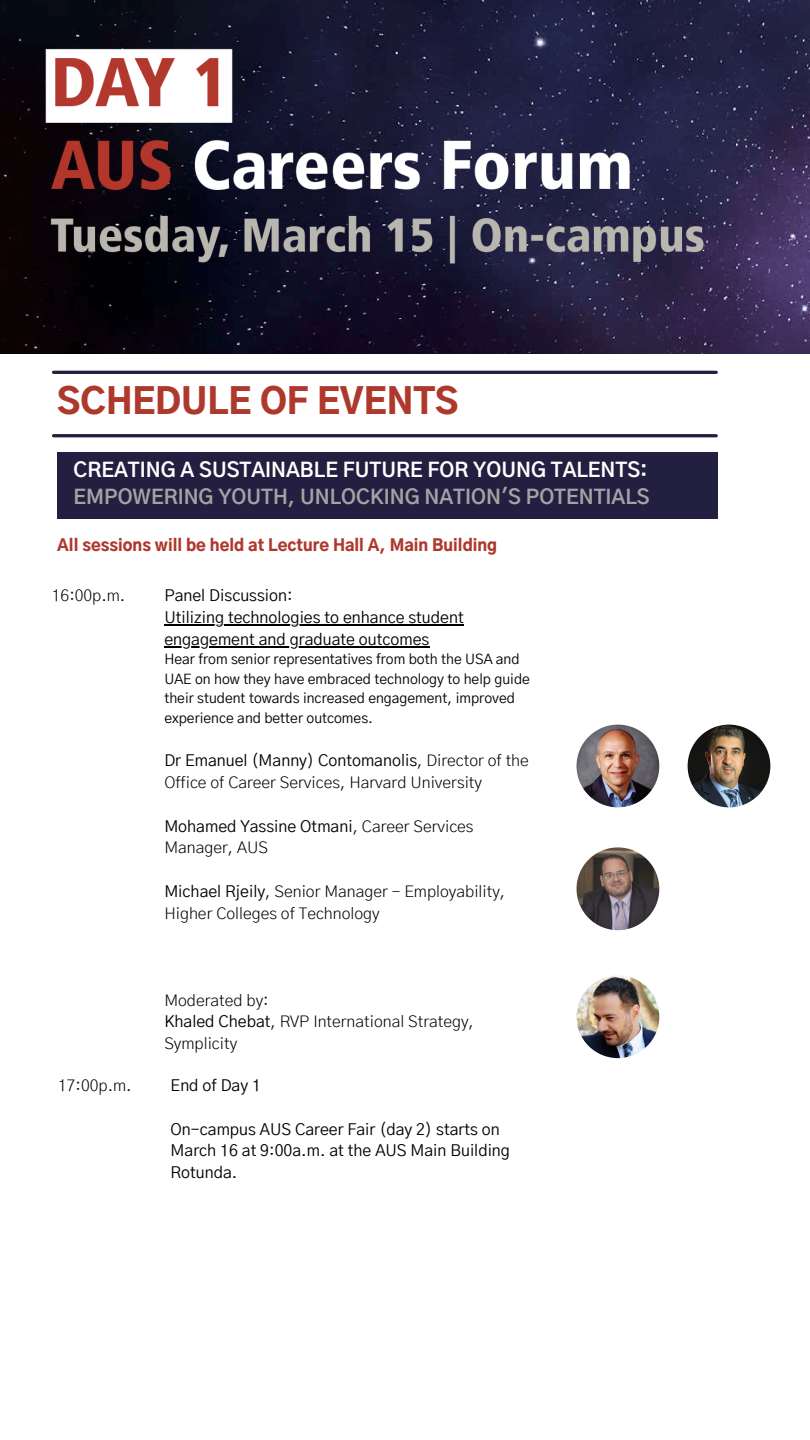
<style>
.page{position:relative;width:810px;height:1440px;background:#fff}
.page>*{position:absolute;margin:0;border:0;box-sizing:border-box;transform-origin:0 0}
.t1{font:900 35px "Gothic A1";color:#af382d}
.t2{font:700 20px/27.8px "Gothic A1";color:#a5a1a4}
.t3{font:300 16px/21.8px "Gothic A1";color:#000}
.t4{font:16px/21.8px "Gothic A1";color:#000}
.t5{font:900 16px "Gothic A1";color:#af382d}
.t6{font:14px/19.5px "Gothic A1";color:#000}
.s1{color:#fff}
.s2{font-weight:400}
</style>
<div class="page">
<img style="left:0;top:0;width:810px;height:354px">
<img style="left:688px;top:725px;width:82px;height:82px;border-radius:50%">
<div style="left:57px;top:452px;width:661px;height:66px;background:#231f40"></div>
<img style="left:577px;top:975px;width:82px;height:83px;border-radius:50%">
<img style="left:577px;top:725px;width:82px;height:82px;border-radius:50%">
<hr style="left:54px;top:371px;width:662px;height:3px;background:#231f40">
<hr style="left:54px;top:434px;width:662px;height:3px;background:#231f40">
<img style="left:577px;top:847px;width:82px;height:83px;border-radius:50%">
<hr style="left:164px;top:625px;width:300px;height:1px;background:#000">
<hr style="left:164px;top:646px;width:265px;height:2px;background:#000">
<p class="t1" style="left:57px;top:386px;width:403px">SCHEDULE OF EVENTS</p>
<p class="t2" style="left:74px;top:457px;width:578px"><span class="s1">CREATING A SUSTAINABLE FUTURE FOR YOUNG TALENTS:<br></span>EMPOWERING YOUTH, UNLOCKING NATION'S POTENTIALS</p>
<p class="t5" style="left:57px;top:538px;width:441px">All sessions will be held at Lecture Hall A, Main Building</p>
<p class="t3" style="left:52px;top:586px;width:75px">16:00p.m.</p>
<p class="t4" style="left:164px;top:586px;width:130px">Panel Discussion:</p>
<p class="t4" style="left:164px;top:607px;width:301px">Utilizing technologies to enhance student engagement and graduate outcomes</p>
<p class="t6" style="left:164px;top:650px;width:367px">Hear from senior representatives from both the USA and UAE on how they have embraced technology to help guide their student towards increased engagement, improved experience and better outcomes.</p>
<p class="t3" style="left:164px;top:751px;width:366px"><span class="s2">Dr Emanuel (Manny) Contomanolis</span>, Director of the<br>Office of Career Services, Harvard University</p>
<p class="t3" style="left:164px;top:816px;width:311px"><span class="s2">Mohamed Yassine Otmani</span>, Career Services<br>Manager, AUS</p>
<p class="t3" style="left:164px;top:881px;width:342px"><span class="s2">Michael Rjeily</span>, Senior Manager - Employability,<br>Higher Colleges of Technology</p>
<p class="t3" style="left:164px;top:990px;width:106px">Moderated by:</p>
<p class="t3" style="left:164px;top:1012px;width:311px"><span class="s2">Khaled Chebat</span>, RVP International Strategy,<br>Symplicity</p>
<p class="t3" style="left:58px;top:1075px;width:75px">17:00p.m.</p>
<p class="t4" style="left:171px;top:1075px;width:92px">End of Day 1</p>
<p class="t4" style="left:171px;top:1119px;width:341px">On-campus AUS Career Fair (day 2) starts on<br>March 16 at 9:00a.m. at the AUS Main Building<br>Rotunda.</p>
</div>
